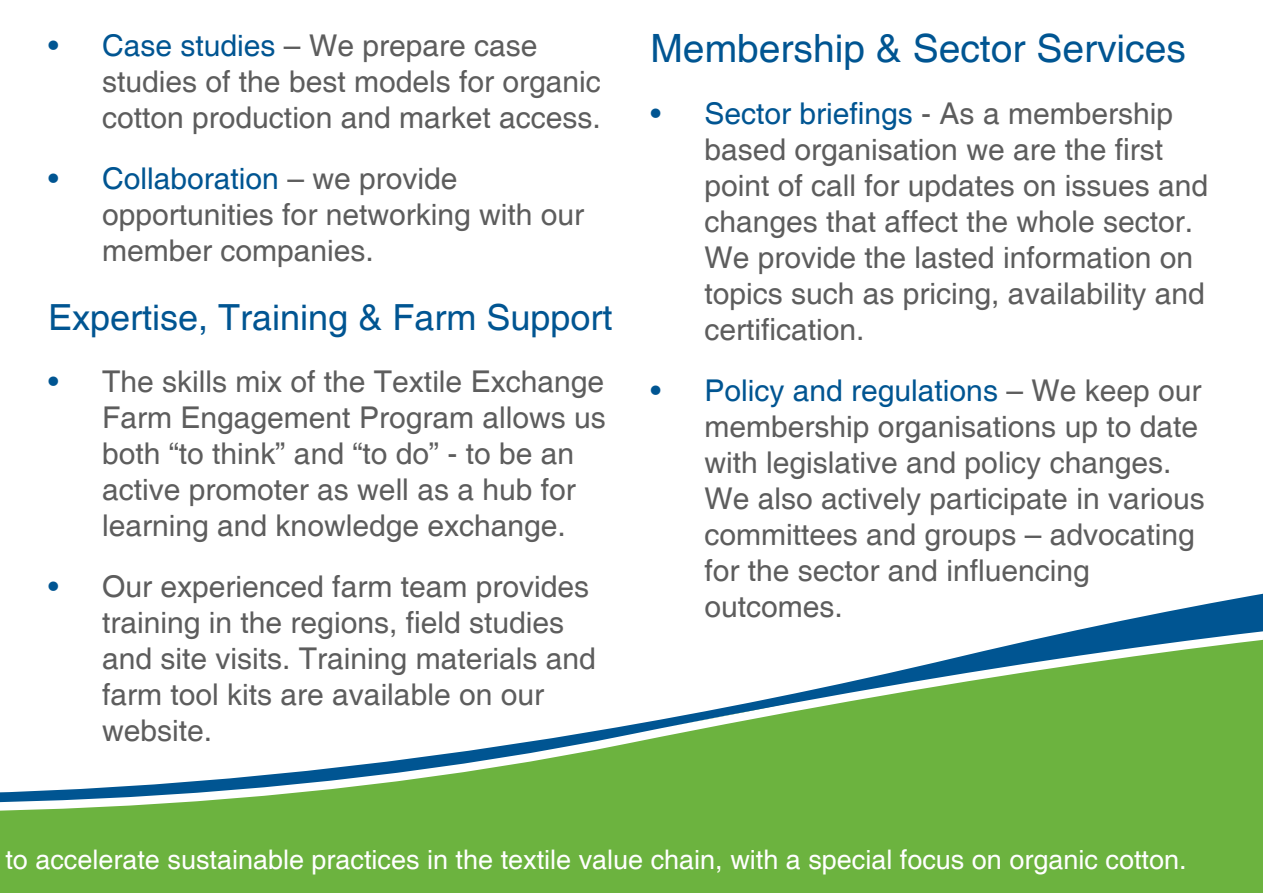
<style>
.page{position:relative;width:1263px;height:893px;background:#fff}
.page>*{position:absolute;margin:0;border:0;box-sizing:border-box;transform-origin:0 0}
.t1{font:39px "Helvetica";color:#005592}
.t2{font:36px "Helvetica";color:#005592}
.t3{font:30px/36px "Helvetica";color:#5d5d5d}
.t4{font:27px "Helvetica";color:#fff}
.s1{color:#005592}
</style>
<div class="page">
<svg style="left:0;top:593px;width:1263px;height:300px;fill:#6cb33f"></svg>
<p class="t3" style="left:102px;top:28px;width:500px;text-indent:-54px"><span class="s1">• Case studies</span> – We prepare case studies of the best models for organic cotton production and market access.</p>
<p class="t3" style="left:102px;top:162px;width:483px;text-indent:-54px"><span class="s1">• Collaboration</span> – we provide opportunities for networking with our member companies.</p>
<p class="t2" style="left:48px;top:297px;width:566px">Expertise, Training &amp; Farm Support</p>
<p class="t3" style="left:102px;top:364px;width:505px;text-indent:-54px"><span class="s1">•</span> The skills mix of the Textile Exchange Farm Engagement Program allows us both “to think” and “to do” - to be an active promoter as well as a hub for learning and knowledge exchange.</p>
<p class="t3" style="left:102px;top:570px;width:495px;text-indent:-54px"><span class="s1">•</span> Our experienced farm team provides training in the regions, field studies and site visits. Training materials and farm tool kits are available on our website.</p>
<h1 class="t1" style="left:650px;top:26px;width:537px">Membership &amp; Sector Services</h1>
<p class="t3" style="left:704px;top:96px;width:505px;text-indent:-54px"><span class="s1">• Sector briefings</span> - As a membership based organisation we are the first point of call for updates on issues and changes that affect the whole sector.<br>We provide the lasted information on topics such as pricing, availability and certification.</p>
<p class="t3" style="left:704px;top:374px;width:502px;text-indent:-54px"><span class="s1">• Policy and regulations</span> – We keep our membership organisations up to date with legislative and policy changes.<br>We also actively participate in various committees and groups – advocating for the sector and influencing outcomes.</p>
<p class="t4" style="left:5px;top:844px;width:1183px">to accelerate sustainable practices in the textile value chain, with a special focus on organic cotton.</p>
</div>
